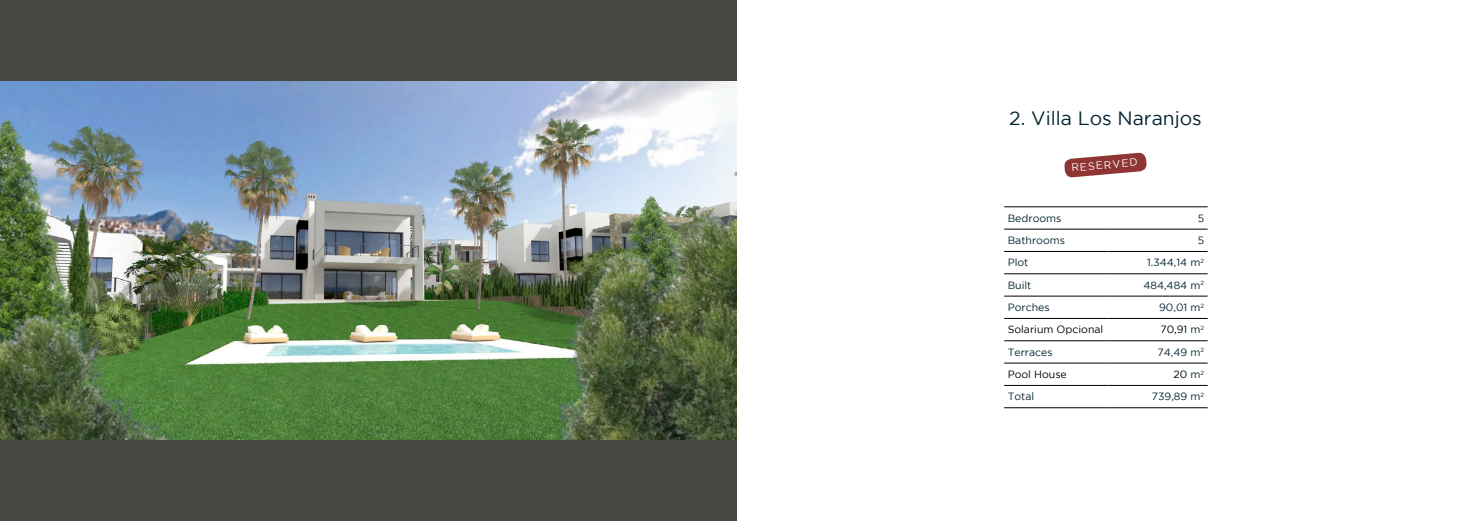
<style>
.page{position:relative;width:1474px;height:521px;background:#fff}
.page>*{position:absolute;margin:0;border:0;box-sizing:border-box;transform-origin:0 0}
.t1{font:19.25px "Gotham";color:#042430}
.t2{font:10.5px "Gotham";color:#042430}
.t3{font:10.5px "Gotham";color:#000}
.t4{font:10.5px "Gotham";color:#fff}
.s1{color:#042430}
</style>
<div class="page">
<div style="left:0;top:0;width:737px;height:521px;background:#464842"></div>
<img style="left:0;top:82px;width:737px;height:357px">
<hr style="left:1004px;top:207px;width:104px;height:1px;background:#000">
<hr style="left:1108px;top:207px;width:99px;height:1px;background:#000">
<hr style="left:1004px;top:229px;width:104px;height:1px;background:#000">
<hr style="left:1108px;top:229px;width:99px;height:1px;background:#000">
<hr style="left:1004px;top:251px;width:104px;height:1px;background:#000">
<hr style="left:1108px;top:251px;width:99px;height:1px;background:#000">
<hr style="left:1004px;top:274px;width:104px;height:1px;background:#000">
<hr style="left:1108px;top:274px;width:99px;height:1px;background:#000">
<hr style="left:1004px;top:296px;width:104px;height:1px;background:#000">
<hr style="left:1108px;top:296px;width:99px;height:1px;background:#000">
<hr style="left:1004px;top:318px;width:104px;height:1px;background:#000">
<hr style="left:1108px;top:318px;width:99px;height:1px;background:#000">
<hr style="left:1004px;top:341px;width:104px;height:1px;background:#000">
<hr style="left:1108px;top:341px;width:99px;height:1px;background:#000">
<hr style="left:1004px;top:363px;width:104px;height:1px;background:#000">
<hr style="left:1108px;top:363px;width:99px;height:1px;background:#000">
<hr style="left:1004px;top:385px;width:104px;height:1px;background:#000">
<hr style="left:1108px;top:385px;width:99px;height:1px;background:#000">
<hr style="left:1004px;top:408px;width:104px;height:1px;background:#000">
<hr style="left:1108px;top:408px;width:99px;height:1px;background:#000">
<svg style="left:1064px;top:152px;width:83px;height:26px"></svg>
<h1 class="t1" style="left:1009px;top:108px;width:194px">2. Villa Los Naranjos</h1>
<p class="t4" style="left:1070px;top:162px;width:68px;rotate:-5deg">RESERVED</p>
<p class="t2" style="left:1007px;top:212px;width:55px">Bedrooms</p>
<p class="t2" style="left:1197px;top:212px;width:8px">5</p>
<p class="t2" style="left:1007px;top:235px;width:59px">Bathrooms</p>
<p class="t2" style="left:1197px;top:235px;width:8px">5</p>
<p class="t2" style="left:1007px;top:257px;width:22px">Plot</p>
<p class="t2" style="left:1147px;top:257px;width:59px">1.344,14 m<sup>2</sup></p>
<p class="t2" style="left:1007px;top:279px;width:25px">Built</p>
<p class="t2" style="left:1143px;top:279px;width:62px">484,484 m<sup>2</sup></p>
<p class="t2" style="left:1007px;top:302px;width:43px">Porches</p>
<p class="t2" style="left:1159px;top:302px;width:46px">90,01 m<sup>2</sup></p>
<p class="t3" style="left:1007px;top:324px;width:97px">Solarium Opcional</p>
<p class="t3" style="left:1160px;top:324px;width:45px">70,91 <span class="s1">m</span><sup>2</sup></p>
<p class="t2" style="left:1007px;top:346px;width:47px">Terraces</p>
<p class="t2" style="left:1157px;top:346px;width:48px">74,49 m<sup>2</sup></p>
<p class="t3" style="left:1007px;top:368px;width:61px">Pool House</p>
<p class="t3" style="left:1173px;top:368px;width:32px">20 <span class="s1">m</span><sup>2</sup></p>
<p class="t2" style="left:1007px;top:391px;width:28px">Total</p>
<p class="t2" style="left:1151px;top:391px;width:54px">739,89 m<sup>2</sup></p>
</div>
